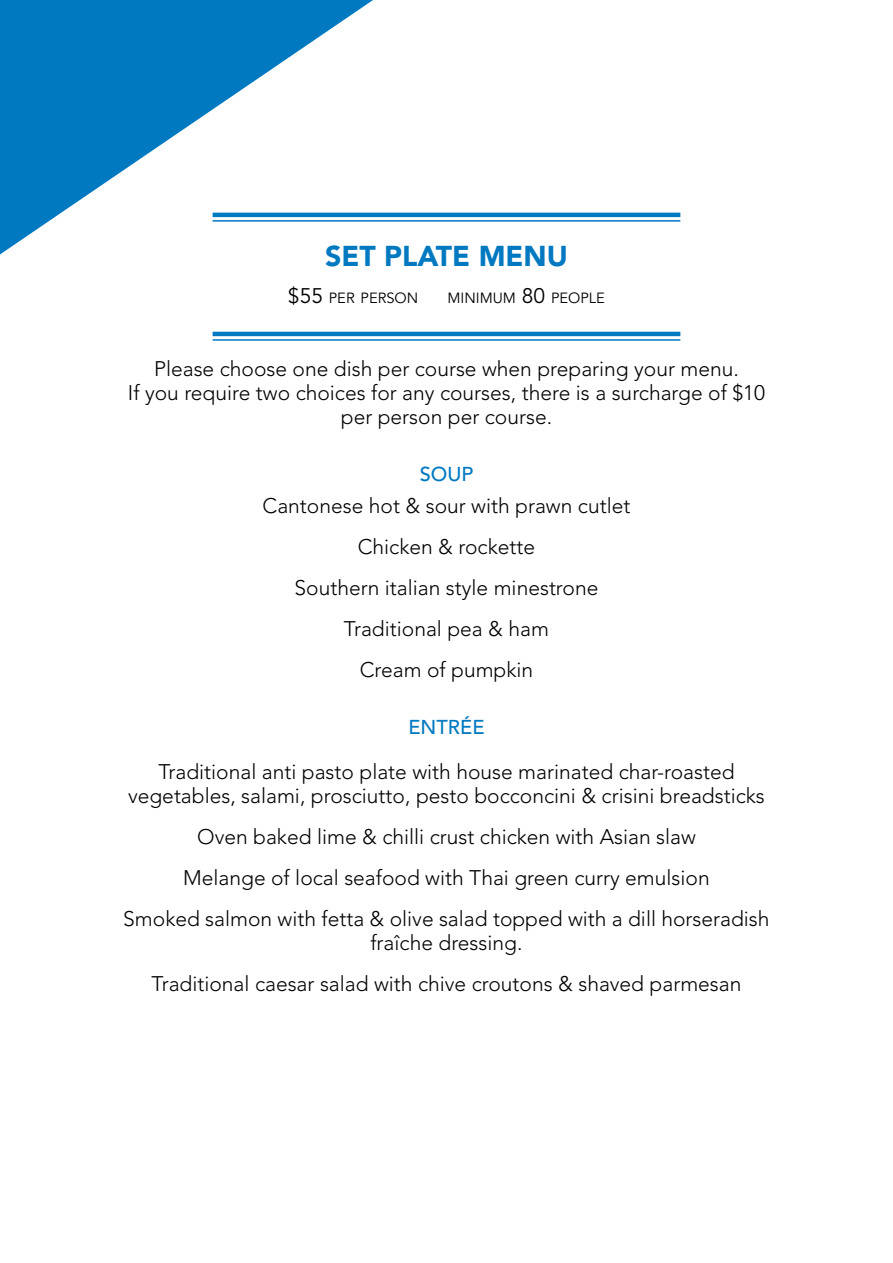
<style>
.page{position:relative;width:893px;height:1263px;background:#fff}
.page>*{position:absolute;margin:0;border:0;box-sizing:border-box;transform-origin:0 0}
.t1{font:900 28.5px "Avenir LT Std";color:#0079c1}
.t2{font:300 21px/41px "Avenir LT Std";color:#000;text-align:center}
.t3{font:500 19.95px "Avenir LT Std";color:#0079c1}
.t4{font:14.7px "Avenir LT Std";color:#000}
.s1{font-size:21px}
</style>
<div class="page">
<svg style="left:0;top:0;width:373px;height:254px;fill:#0079c1"></svg>
<hr style="left:213px;top:213px;width:467px;height:4px;background:#0079c1">
<hr style="left:213px;top:220px;width:467px;height:2px;background:#0079c1">
<hr style="left:213px;top:332px;width:467px;height:4px;background:#0079c1">
<hr style="left:213px;top:339px;width:467px;height:2px;background:#0079c1">
<h1 class="t1" style="left:325px;top:239px;width:244px">SET PLATE MENU</h1>
<p class="t4" style="left:288px;top:289px;width:132px"><span class="s1">$55</span> PER PERSON</p>
<p class="t4" style="left:447px;top:289px;width:159px">MINIMUM <span class="s1">80</span> PEOPLE</p>
<p class="t2" style="left:128px;top:357px;width:639px;line-height:24px">Please choose one dish per course when preparing your menu.<br>If you require two choices for any courses, there is a surcharge of $10 per person per course.</p>
<p class="t3" style="left:420px;top:462px;width:55px">SOUP</p>
<p class="t2" style="left:263px;top:486px;width:369px">Cantonese hot &amp; sour with prawn cutlet<br>Chicken &amp; rockette<br>Southern italian style minestrone<br>Traditional pea &amp; ham<br>Cream of pumpkin</p>
<p class="t3" style="left:408px;top:715px;width:78px">ENTRÉE</p>
<p class="t2" style="left:128px;top:760px;width:638px;line-height:24px">Traditional anti pasto plate with house marinated char-roasted vegetables, salami, prosciutto, pesto bocconcini &amp; crisini breadsticks</p>
<p class="t2" style="left:123px;top:816px;width:648px">Oven baked lime &amp; chilli crust chicken with Asian slaw<br>Melange of local seafood with Thai green curry emulsion<br>Smoked salmon with fetta &amp; olive salad topped with a dill horseradish</p>
<p class="t2" style="left:152px;top:923px;width:591px">fraîche dressing.<br>Traditional caesar salad with chive croutons &amp; shaved parmesan</p>
</div>
